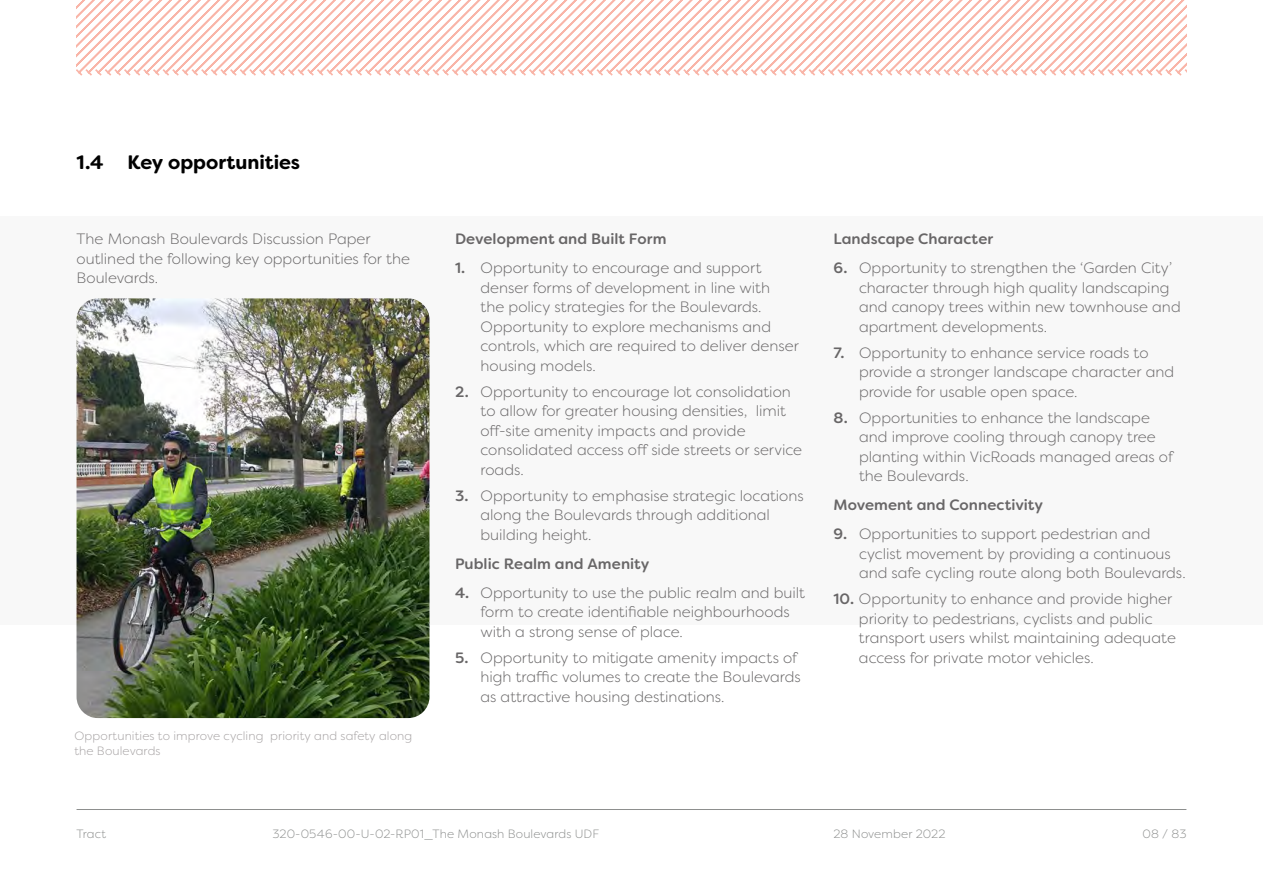
<style>
.page{position:relative;width:1263px;height:893px;background:#fff}
.page>*{position:absolute;margin:0;border:0;box-sizing:border-box;transform-origin:0 0}
.t1{font:700 19.5px "Filson Soft";color:#000}
.t2{font:300 15px/19.5px "Filson Soft";color:#686667}
.t3{font:500 15px "Filson Soft";letter-spacing:.005em;color:#686667}
.t4{font:300 12px "Filson Soft";letter-spacing:.01em;color:#8d8f8e}
.t5{font:300 12px/15px "Filson Soft";letter-spacing:.01em;color:#a6a2a3}
.s1{font-weight:500}
</style>
<div class="page">
<div style="left:0;top:217px;width:1263px;height:408px;background:#f8f8f8"></div>
<svg style="left:77px;top:0;width:1109px;height:76px"></svg>
<img style="left:77px;top:298px;width:352px;height:420px">
<hr style="left:77px;top:809px;width:1109px;height:1px;background:#8d8f8e">
<h1 class="t1" style="left:77px;top:150px;width:225px">1.4 Key opportunities</h1>
<p class="t2" style="left:77px;top:229px;width:335px">The Monash Boulevards Discussion Paper outlined the following key opportunities for the<br>Boulevards.</p>
<p class="t3" style="left:455px;top:229px;width:213px">Development and Built Form</p>
<p class="t2" style="left:480px;top:258px;width:320px;text-indent:-26px"><span class="s1">1.</span> Opportunity to encourage and support denser forms of development in line with<br>the policy strategies for the Boulevards.<br>Opportunity to explore mechanisms and controls, which are required to deliver denser housing models.</p>
<p class="t2" style="left:480px;top:381px;width:323px;text-indent:-26px"><span class="s1">2.</span> Opportunity to encourage lot consolidation to allow for greater housing densities, limit off-site amenity impacts and provide consolidated access off side streets or service roads.</p>
<p class="t2" style="left:480px;top:485px;width:325px;text-indent:-26px"><span class="s1">3.</span> Opportunity to emphasise strategic locations along the Boulevards through additional building height.</p>
<p class="t3" style="left:455px;top:554px;width:196px">Public Realm and Amenity</p>
<p class="t2" style="left:480px;top:582px;width:326px;text-indent:-26px"><span class="s1">4.</span> Opportunity to use the public realm and built form to create identifiable neighbourhoods with a strong sense of place.</p>
<p class="t2" style="left:480px;top:647px;width:322px;text-indent:-26px"><span class="s1">5.</span> Opportunity to mitigate amenity impacts of high traffic volumes to create the Boulevards as attractive housing destinations.</p>
<p class="t5" style="left:74px;top:729px;width:339px">Opportunities to improve cycling priority and safety along the Boulevards</p>
<p class="t3" style="left:833px;top:229px;width:161px">Landscape Character</p>
<p class="t2" style="left:859px;top:258px;width:323px;text-indent:-26px"><span class="s1">6.</span> Opportunity to strengthen the ‘Garden City’ character through high quality landscaping and canopy trees within new townhouse and apartment developments.</p>
<p class="t2" style="left:859px;top:342px;width:317px;text-indent:-26px"><span class="s1">7.</span> Opportunity to enhance service roads to provide a stronger landscape character and provide for usable open space.</p>
<p class="t2" style="left:859px;top:407px;width:316px;text-indent:-26px"><span class="s1">8.</span> Opportunities to enhance the landscape and improve cooling through canopy tree planting within VicRoads managed areas of the Boulevards.</p>
<p class="t3" style="left:833px;top:495px;width:211px">Movement and Connectivity</p>
<p class="t2" style="left:859px;top:524px;width:328px;text-indent:-26px"><span class="s1">9.</span> Opportunities to support pedestrian and cyclist movement by providing a continuous and safe cycling route along both Boulevards.</p>
<p class="t2" style="left:859px;top:589px;width:318px;text-indent:-26px"><span class="s1">10.</span> Opportunity to enhance and provide higher priority to pedestrians, cyclists and public transport users whilst maintaining adequate access for private motor vehicles.</p>
<p class="t4" style="left:77px;top:826px;width:31px">Tract</p>
<p class="t4" style="left:273px;top:826px;width:328px">320-0546-00-U-02-RP01_The Monash Boulevards UDF</p>
<p class="t4" style="left:833px;top:826px;width:114px">28 November 2022</p>
<p class="t4" style="left:1142px;top:826px;width:46px">08 / 83</p>
</div>
